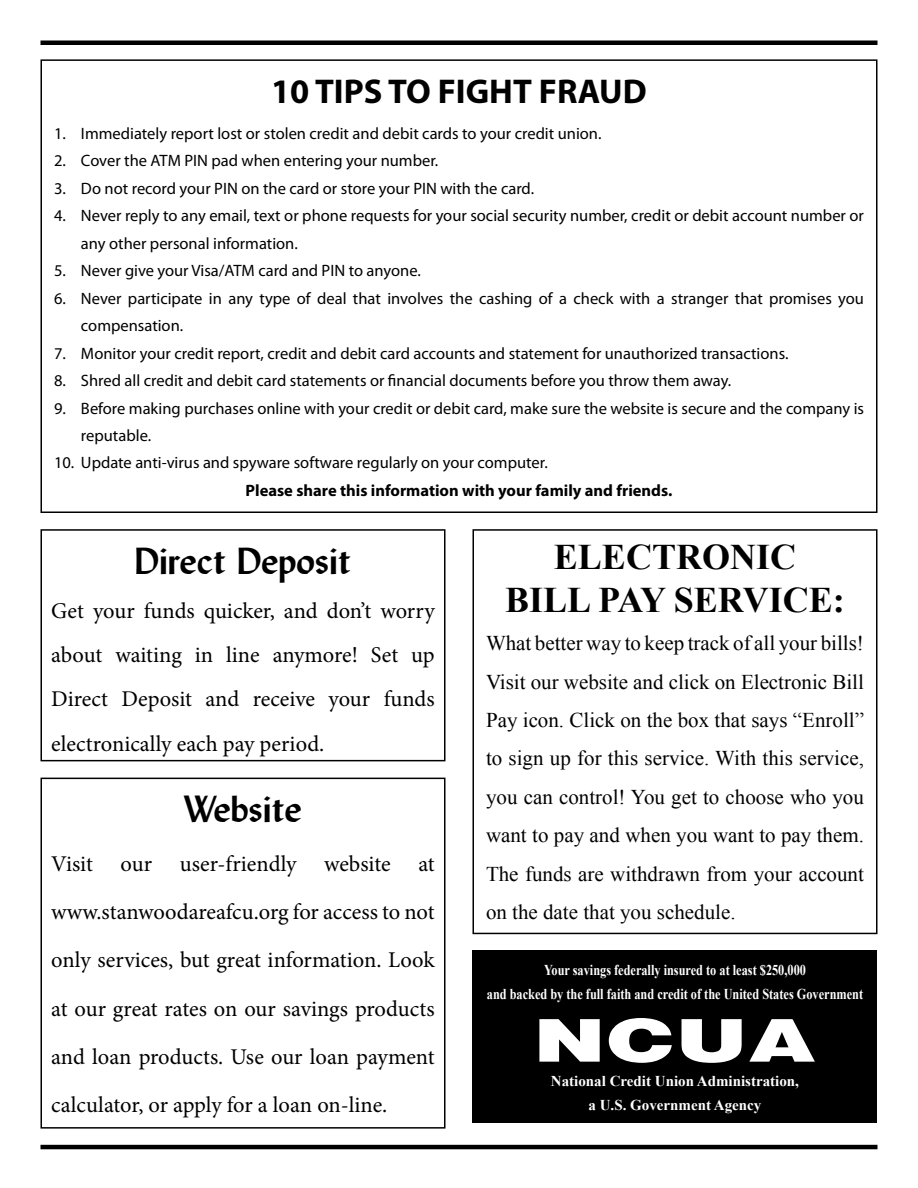
<style>
.page{position:relative;width:918px;height:1188px;background:#fff}
.page>*{position:absolute;margin:0;border:0;box-sizing:border-box;transform-origin:0 0}
.t1{font:900 60px "Helvetica";color:#fff;scale:1.47 1}
.t2{font:700 37.5px "Lydian BT";color:#000}
.t3{font:700 36px/43.2px "Times New Roman";color:#000;text-align:center}
.t4{font:700 34.5px "Myriad Pro";color:#000}
.t5{font:22.5px/48.3px "Minion Pro";color:#000;text-align:justify}
.t6{font:21px/38.4px "Times New Roman";color:#000;text-align:justify}
.t7{font:16.5px/27.5px "Myriad Pro";color:#000}
.t8{font:700 16.5px "Myriad Pro";color:#000}
.t9{font:700 15px/24.8px "Times New Roman";color:#fff;text-align:center;scale:.82 1}
.t10{font:700 15px/23.2px "Times New Roman";color:#fff;text-align:center}
</style>
<div class="page">
<hr style="left:40px;top:1145px;width:838px;height:4px;background:#000">
<div style="left:40px;top:40px;width:838px;height:5px;background:#000"></div>
<div style="left:40px;top:59px;width:838px;height:454px;border:2px solid #000"></div>
<div style="left:472px;top:529px;width:406px;height:405px;border:2px solid #000"></div>
<div style="left:472px;top:950px;width:406px;height:173px;background:#000"></div>
<div style="left:40px;top:778px;width:406px;height:351px;border:2px solid #000"></div>
<div style="left:40px;top:529px;width:406px;height:232px;border:2px solid #000"></div>
<h3 class="t4" style="left:271px;top:68px;width:377px">10 TIPS TO FIGHT FRAUD</h3>
<p class="t7" style="left:54px;top:119px;width:549px">1. Immediately report lost or stolen credit and debit cards to your credit union.</p>
<p class="t7" style="left:54px;top:147px;width:386px">2. Cover the ATM PIN pad when entering your number.</p>
<p class="t7" style="left:54px;top:174px;width:482px">3. Do not record your PIN on the card or store your PIN with the card.</p>
<p class="t7" style="left:81px;top:202px;width:785px;text-indent:-27px">4. Never reply to any email, text or phone requests for your social security number, credit or debit account number or any other personal information.</p>
<p class="t7" style="left:54px;top:257px;width:368px">5. Never give your Visa/ATM card and PIN to anyone.</p>
<p class="t7" style="left:81px;top:284px;width:785px;text-indent:-27px">6. Never participate in any type of deal that involves the cashing of a check with a stranger that promises you compensation.</p>
<p class="t7" style="left:54px;top:339px;width:736px">7. Monitor your credit report, credit and debit card accounts and statement for unauthorized transactions.</p>
<p class="t7" style="left:54px;top:367px;width:679px">8. Shred all credit and debit card statements or financial documents before you throw them away.</p>
<p class="t7" style="left:81px;top:394px;width:785px;text-indent:-27px">9. Before making purchases online with your credit or debit card, make sure the website is secure and the company is reputable.</p>
<p class="t7" style="left:54px;top:449px;width:495px">10. Update anti-virus and spyware software regularly on your computer.</p>
<p class="t8" style="left:246px;top:480px;width:428px">Please share this information with your family and friends.</p>
<h2 class="t2" style="left:135px;top:538px;width:218px">Direct Deposit</h2>
<h3 class="t5" style="left:51px;top:589px;width:385px;line-height:44.1px">Get your funds quicker, and don’t worry about waiting in line anymore! Set up Direct Deposit and receive your funds electronically each pay period.</h3>
<h2 class="t2" style="left:184px;top:786px;width:120px">Website</h2>
<p class="t5" style="left:51px;top:839px;width:385px">Visit our user-friendly website at www.stanwoodareafcu.org for access to not only services, but great information. Look at our great rates on our savings products and loan products. Use our loan payment calculator, or apply for a loan on-line.</p>
<h3 class="t3" style="left:505px;top:534px;width:341px">ELECTRONIC<br>BILL PAY SERVICE:</h3>
<p class="t6" style="left:486px;top:624px;width:380px">What better way to keep track of all your bills!<br>Visit our website and click on Electronic Bill Pay icon. Click on the box that says “Enroll” to sign up for this service. With this service, you can control! You get to choose who you want to pay and when you want to pay them.<br>The funds are withdrawn from your account on the date that you schedule.</p>
<p class="t9" style="left:487px;top:957px;width:460px">Your savings federally insured to at least $250,000<br>and backed by the full faith and credit of the United States Government</p>
<h1 class="t1" style="left:533px;top:1004px;width:195px">NCUA</h1>
<p class="t10" style="left:551px;top:1069px;width:250px">National Credit Union Administration, a U.S. Government Agency</p>
</div>
